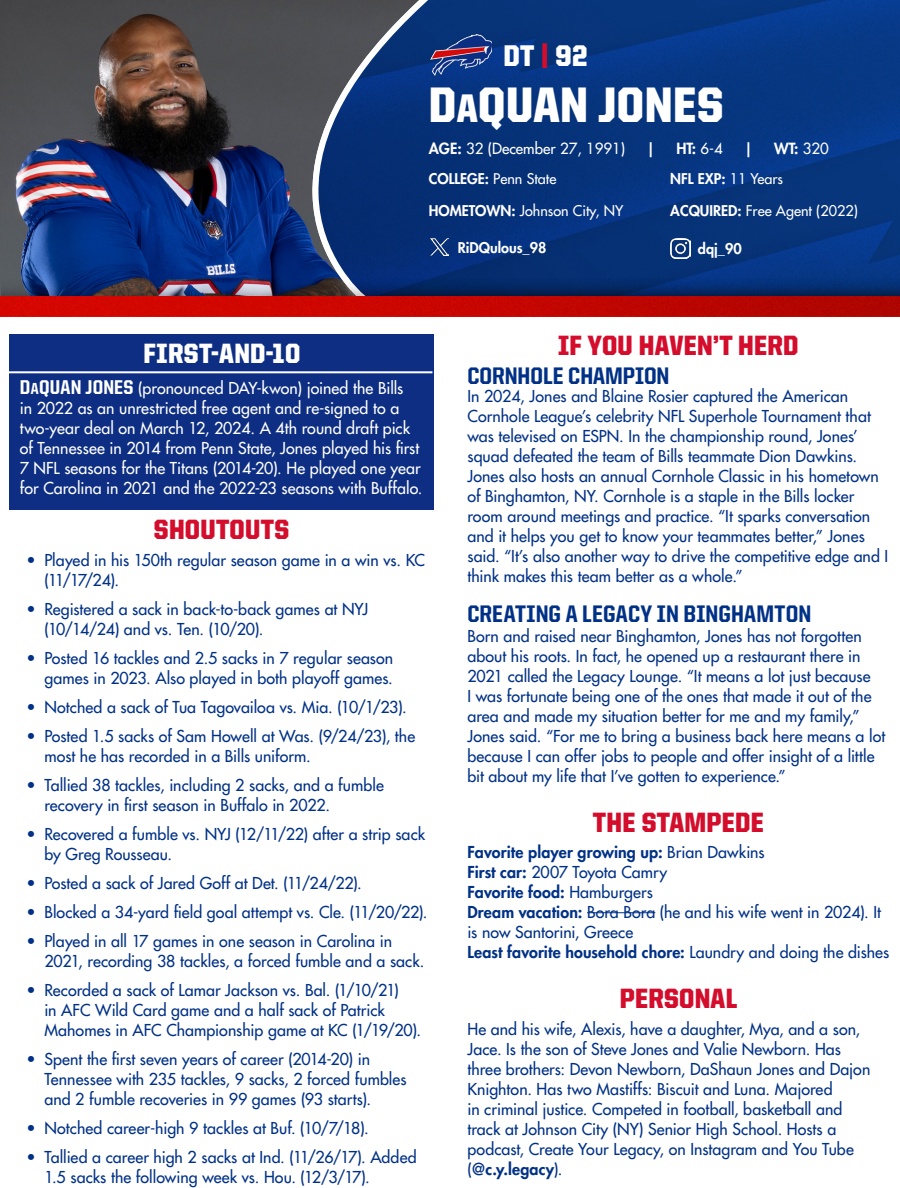
<style>
.page{position:relative;width:900px;height:1188px;background:#fff}
.page>*{position:absolute;margin:0;border:0;box-sizing:border-box;transform-origin:0 0}
.t1{font:900 50px "United Sans Semi Cond";letter-spacing:.01em;color:#fff}
.t2{font:900 30px "United Sans Semi Cond";color:#fff}
.t3{font:900 28px "United Sans Semi Cond";letter-spacing:.01em;color:#d30d2b}
.t4{font:900 28px "United Sans Semi Cond";letter-spacing:.02em;color:#fff}
.t5{font:800 24px "United Sans Semi Cond";color:#003186}
.t6{font:500 16px/20px "Futura Std";letter-spacing:.005em;color:#003186}
.t7{font:500 16px/20px "Futura Std";letter-spacing:.005em;color:#fff}
.t8{font:800 16px "Futura Std";letter-spacing:.01em;color:#003186}
.t9{font:500 15px "Futura Std";color:#fff}
.t10{font:800 15px "Futura Std";color:#fff}
.t11{font:500 14.4px "Futura Std";color:#fff}
.t12{font:800 14.4px "Futura Std";color:#fff}
.s1{color:#d30d2b}
.s2{font-size:40px}
.s3{font-weight:800}
.s4{font-weight:500}
.s5{font-family:"United Sans Semi Cond";font-weight:800;font-size:20px}
.s6{font-family:"United Sans Semi Cond";font-weight:800}
</style>
<div class="page">
<img style="left:442px;top:0;width:458px;height:279px">
<svg style="left:0;top:0;width:442px;height:296px;background:#334265"></svg>
<div style="left:10px;top:334px;width:424px;height:175px;background:#0d2e82"></div>
<hr style="left:3px;top:371px;width:430px;height:2px;background:#fff">
<hr style="left:587px;top:912px;width:68px;height:1px;background:#003186">
<img style="left:1px;top:279px;width:899px;height:17px">
<img style="left:430px;top:35px;width:62px;height:40px">
<img style="left:0;top:296px;width:900px;height:21px">
<img style="left:430px;top:239px;width:19px;height:17px">
<img style="left:671px;top:239px;width:20px;height:20px">
<p class="t2" style="left:503px;top:40px;width:85px">DT <span class="s1">|</span> 92</p>
<p class="t1" style="left:429px;top:78px;width:296px">D<span class="s2">A</span>QUAN JONES</p>
<p class="t9" style="left:429px;top:140px;width:198px"><span class="s3">AGE:</span> 32 (December 27, 1991)</p>
<p class="t10" style="left:647px;top:139px;width:10px">|</p>
<p class="t10" style="left:677px;top:139px;width:48px">HT: <span class="s4">6-4</span></p>
<p class="t10" style="left:745px;top:139px;width:10px">|</p>
<p class="t10" style="left:774px;top:139px;width:56px">WT: <span class="s4">320</span></p>
<p class="t11" style="left:429px;top:170px;width:129px"><span class="s3">COLLEGE:</span> Penn State</p>
<p class="t11" style="left:429px;top:202px;width:196px"><span class="s3">HOMETOWN:</span> Johnson City, NY</p>
<p class="t12" style="left:458px;top:239px;width:90px">RiDQulous_98</p>
<p class="t12" style="left:670px;top:170px;width:114px">NFL EXP: <span class="s4">11 Years</span></p>
<p class="t11" style="left:670px;top:202px;width:189px"><span class="s3">ACQUIRED:</span> Free Agent (2022)</p>
<p class="t12" style="left:698px;top:240px;width:45px">dqj_90</p>
<p class="t4" style="left:144px;top:339px;width:158px">FIRST-AND-10</p>
<p class="t7" style="left:20px;top:378px;width:404px"><span class="s5">D</span><span class="s6">A</span><span class="s5">QUAN JONES</span> (pronounced DAY-kwon) joined the Bills<br>in 2022 as an unrestricted free agent and re-signed to a two-year deal on March 12, 2024. A 4th round draft pick of Tennessee in 2014 from Penn State, Jones played his first 7 NFL seasons for the Titans (2014-20). He played one year for Carolina in 2021 and the 2022-23 seasons with Buffalo.</p>
<p class="t3" style="left:154px;top:514px;width:137px">SHOUTOUTS</p>
<p class="t6" style="left:44px;top:550px;width:382px;text-indent:-18px">• Played in his 150th regular season game in a win vs. KC (11/17/24).</p>
<p class="t6" style="left:44px;top:599px;width:325px;text-indent:-18px">• Registered a sack in back-to-back games at NYJ (10/14/24) and vs. Ten. (10/20).</p>
<p class="t6" style="left:26px;top:648px;width:368px;text-align:right">• Posted 16 tackles and 2.5 sacks in 7 regular season games in 2023. Also played in both playoff games.</p>
<p class="t6" style="left:26px;top:697px;width:382px">• Notched a sack of Tua Tagovailoa vs. Mia. (10/1/23).</p>
<p class="t6" style="left:44px;top:726px;width:372px;text-indent:-18px">• Posted 1.5 sacks of Sam Howell at Was. (9/24/23), the most he has recorded in a Bills uniform.</p>
<p class="t6" style="left:44px;top:775px;width:341px;text-indent:-18px">• Tallied 38 tackles, including 2 sacks, and a fumble recovery in first season in Buffalo in 2022.</p>
<p class="t6" style="left:44px;top:824px;width:382px;text-indent:-18px">• Recovered a fumble vs. NYJ (12/11/22) after a strip sack by Greg Rousseau.</p>
<p class="t6" style="left:26px;top:873px;width:337px">• Posted a sack of Jared Goff at Det. (11/24/22).</p>
<p class="t6" style="left:26px;top:902px;width:403px">• Blocked a 34-yard field goal attempt vs. Cle. (11/20/22).</p>
<p class="t6" style="left:44px;top:931px;width:381px;text-indent:-18px">• Played in all 17 games in one season in Carolina in<br>2021, recording 38 tackles, a forced fumble and a sack.</p>
<p class="t6" style="left:44px;top:980px;width:378px;text-indent:-18px">• Recorded a sack of Lamar Jackson vs. Bal. (1/10/21)<br>in AFC Wild Card game and a half sack of Patrick<br>Mahomes in AFC Championship game at KC (1/19/20).</p>
<p class="t6" style="left:44px;top:1049px;width:364px;text-indent:-18px">• Spent the first seven years of career (2014-20) in<br>Tennessee with 235 tackles, 9 sacks, 2 forced fumbles and 2 fumble recoveries in 99 games (93 starts).</p>
<p class="t6" style="left:26px;top:1118px;width:344px">• Notched career-high 9 tackles at Buf. (10/7/18).</p>
<p class="t6" style="left:44px;top:1147px;width:374px;text-indent:-18px">• Tallied a career high 2 sacks at Ind. (11/26/17). Added<br>1.5 sacks the following week vs. Hou. (12/3/17).</p>
<p class="t3" style="left:558px;top:331px;width:242px">IF YOU HAVEN’T HERD</p>
<p class="t5" style="left:467px;top:363px;width:204px">CORNHOLE CHAMPION</p>
<p class="t6" style="left:467px;top:386px;width:422px">In 2024, Jones and Blaine Rosier captured the American Cornhole League’s celebrity NFL Superhole Tournament that was televised on ESPN. In the championship round, Jones’ squad defeated the team of Bills teammate Dion Dawkins.<br>Jones also hosts an annual Cornhole Classic in his hometown of Binghamton, NY. Cornhole is a staple in the Bills locker room around meetings and practice. “It sparks conversation and it helps you get to know your teammates better,” Jones said. “It’s also another way to drive the competitive edge and I think makes this team better as a whole.”</p>
<p class="t5" style="left:467px;top:601px;width:345px">CREATING A LEGACY IN BINGHAMTON</p>
<p class="t6" style="left:467px;top:626px;width:419px">Born and raised near Binghamton, Jones has not forgotten about his roots. In fact, he opened up a restaurant there in 2021 called the Legacy Lounge. “It means a lot just because<br>I was fortunate being one of the ones that made it out of the area and made my situation better for me and my family,” Jones said. “For me to bring a business back here means a lot because I can offer jobs to people and offer insight of a little bit about my life that I’ve gotten to experience.”</p>
<p class="t3" style="left:593px;top:807px;width:172px">THE STAMPEDE</p>
<p class="t8" style="left:467px;top:842px;width:299px">Favorite player growing up: <span class="s4">Brian Dawkins</span></p>
<p class="t6" style="left:467px;top:862px;width:201px"><span class="s3">First car:</span> 2007 Toyota Camry</p>
<p class="t8" style="left:467px;top:882px;width:187px">Favorite food: <span class="s4">Hamburgers</span></p>
<p class="t6" style="left:467px;top:902px;width:415px"><span class="s3">Dream vacation:</span> Bora Bora (he and his wife went in 2024). It is now Santorini, Greece</p>
<p class="t8" style="left:467px;top:942px;width:423px">Least favorite household chore: <span class="s4">Laundry and doing the dishes</span></p>
<p class="t3" style="left:620px;top:983px;width:119px">PERSONAL</p>
<p class="t6" style="left:467px;top:1019px;width:404px">He and his wife, Alexis, have a daughter, Mya, and a son, Jace. Is the son of Steve Jones and Valie Newborn. Has three brothers: Devon Newborn, DaShaun Jones and Dajon Knighton. Has two Mastiffs: Biscuit and Luna. Majored<br>in criminal justice. Competed in football, basketball and track at Johnson City (NY) Senior High School. Hosts a podcast, Create Your Legacy, on Instagram and You Tube (<span class="s3">@c.y.legacy</span>).</p>
</div>
